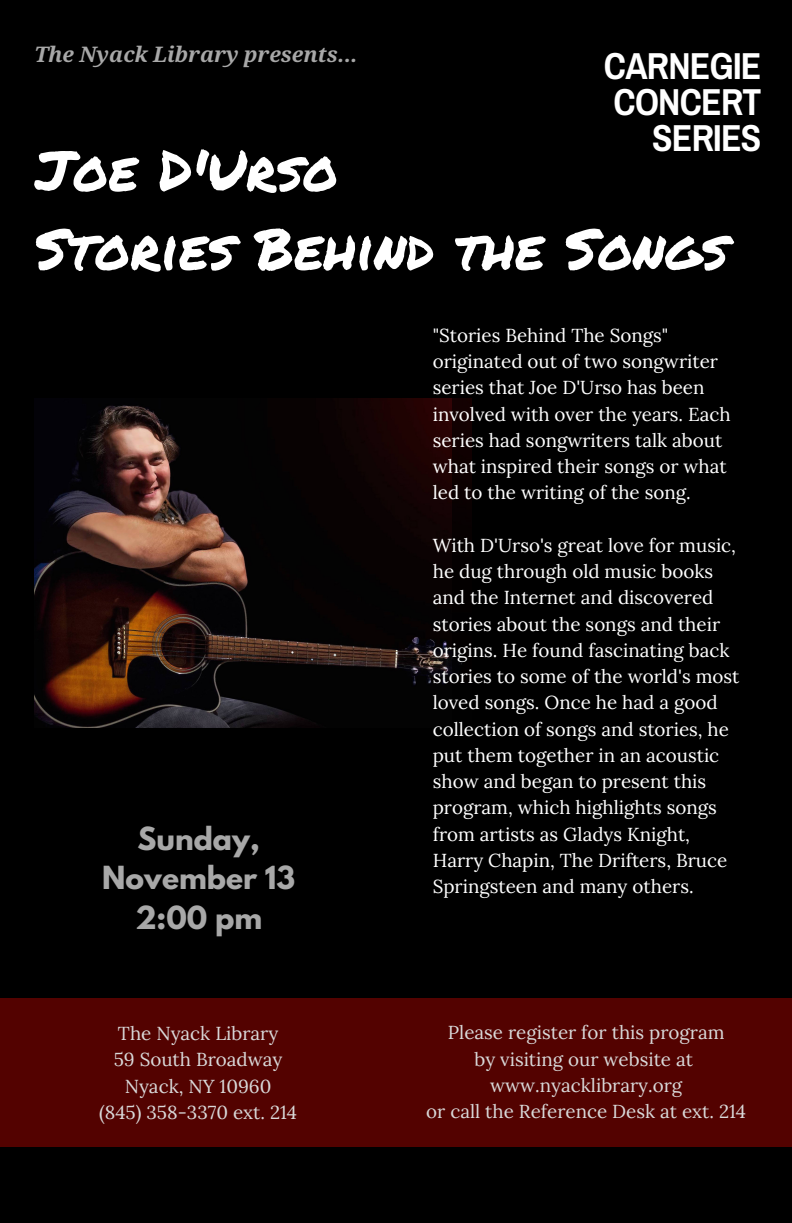
<style>
.page{position:relative;width:792px;height:1223px;background:#000}
.page>*{position:absolute;margin:0;border:0;box-sizing:border-box;transform-origin:0 0}
.t1{font:56.4px/78.8px "Permanent Marker";color:#fff}
.t2{font:700 37.6px/36px "Archivo Narrow";letter-spacing:-.02em;color:#fff;text-align:right}
.t3{font:700 28.2px/39.8px "League Spartan";color:#a8a8a8;text-align:center}
.t4{font:italic 700 21.5px "Droid Serif";color:#a8a8a8}
.t5{font:18.8px/26.2px "Lora";color:#fff}
.t6{font:18.8px/26.2px "Lora";color:#d9d9d9;text-align:center}
</style>
<div class="page">
<div style="left:0;top:998px;width:792px;height:149px;background:#530200"></div>
<img style="left:34px;top:399px;width:418px;height:328px">
<p class="t4" style="left:34px;top:42px;width:324px">The Nyack Library presents...</p>
<h2 class="t2" style="left:604px;top:47px;width:159px">CARNEGIE<br>CONCERT<br>SERIES</h2>
<h1 class="t1" style="left:35px;top:129px;width:694px">Joe D'Urso<br>Stories Behind the Songs</h1>
<h3 class="t3" style="left:102px;top:822px;width:194px">Sunday,<br>November 13<br>2:00 pm</h3>
<p class="t5" style="left:433px;top:322px;width:300px">"Stories Behind The Songs" originated out of two songwriter series that Joe D'Urso has been involved with over the years. Each series had songwriters talk about what inspired their songs or what led to the writing of the song.</p>
<p class="t5" style="left:433px;top:532px;width:308px">With D'Urso's great love for music, he dug through old music books and the Internet and discovered stories about the songs and their origins. He found fascinating back stories to some of the world's most loved songs. Once he had a good collection of songs and stories, he put them together in an acoustic show and began to present this program, which highlights songs from artists as Gladys Knight,<br>Harry Chapin, The Drifters, Bruce<br>Springsteen and many others.</p>
<p class="t6" style="left:99px;top:1021px;width:200px">The Nyack Library<br>59 South Broadway<br>Nyack, NY 10960<br>(845) 358-3370 ext. 214</p>
<p class="t6" style="left:426px;top:1020px;width:321px">Please register for this program<br>by visiting our website at www.nyacklibrary.org<br>or call the Reference Desk at ext. 214</p>
</div>
